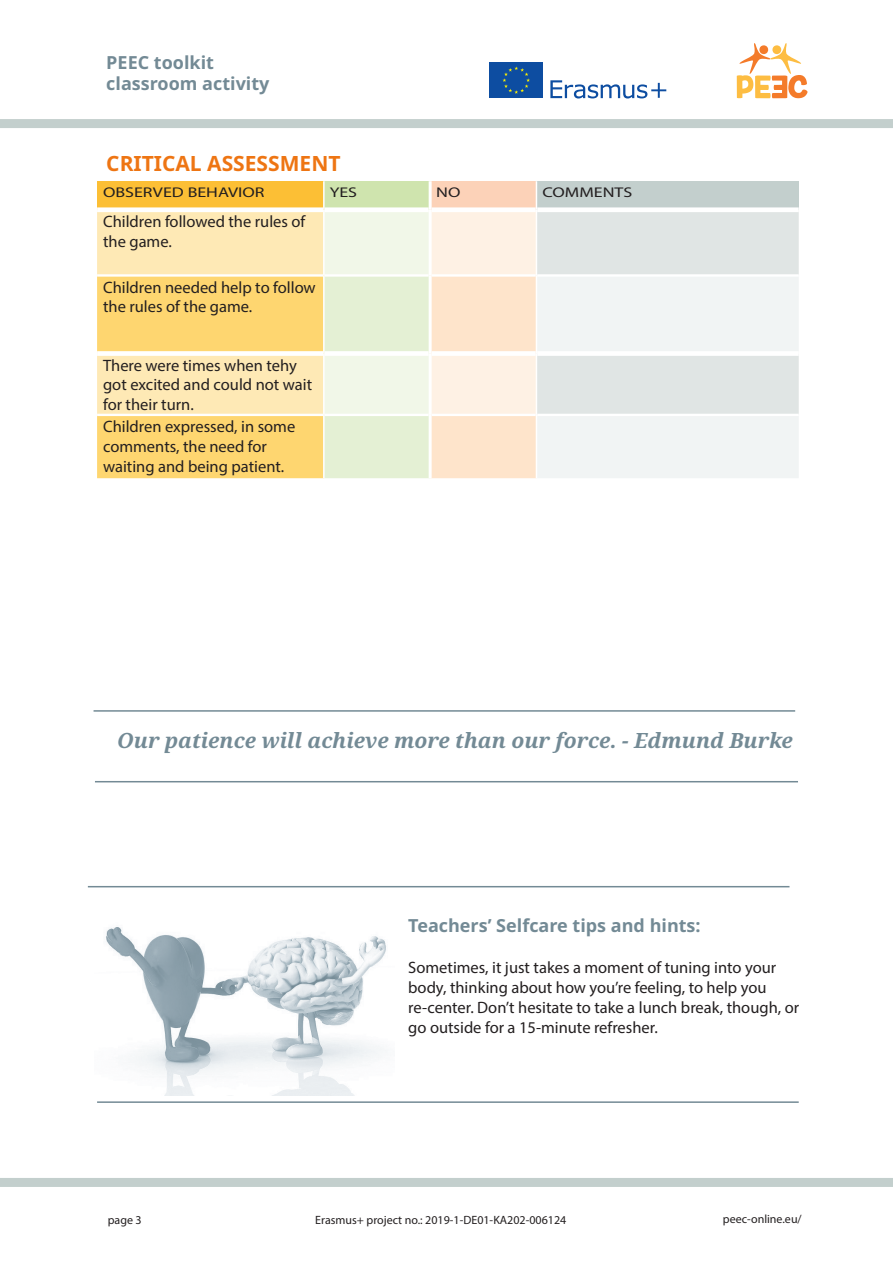
<style>
.page{position:relative;width:893px;height:1263px;background:#fff}
.page>*{position:absolute;margin:0;border:0;box-sizing:border-box;transform-origin:0 0}
.Brotschrift{font:italic 700 21px "Noto Serif";color:#738a95}
.Überschrift_2{font:700 21px "Noto Sans";color:#ee7513}
.Überschrift_3{font:700 18px/21.6px "Noto Sans";color:#738a95}
.Brotschrift-2{font:16.5px/19.8px "Myriad Pro";color:#231f20}
.Überschrift_3-2{font:16.5px/19.8px "Myriad Pro";color:#231f20}
.Überschrift_3-3{font:14.1px "Myriad Pro";color:#231f20;scale:1.28 1}
.t1{font:12px "Myriad Pro";color:#231f20}
</style>
<div class="page">
<div style="left:0;top:1178px;width:893px;height:9px;background:#c3cfcd"></div>
<svg style="left:737px;top:43px;width:71px;height:55px"></svg>
<div style="left:0;top:119px;width:893px;height:9px;background:#c3cfcd"></div>
<svg style="left:550px;top:80px;width:116px;height:19px"></svg>
<div style="left:490px;top:63px;width:53px;height:35px;background:#0d4da1"></div>
<svg style="left:502px;top:66px;width:28px;height:28px"></svg>
<div style="left:97px;top:181px;width:227px;height:29px;background:#fcbf35"></div>
<div style="left:536px;top:181px;width:263px;height:29px;background:#c3cfcd"></div>
<div style="left:97px;top:212px;width:226px;height:62px;background:#fee9b5"></div>
<div style="left:537px;top:212px;width:262px;height:62px;background:#e0e5e4"></div>
<svg style="left:97px;top:277px;width:226px;height:201px;background:#fedb84"></svg>
<svg style="left:537px;top:277px;width:262px;height:201px;fill:#f1f4f4"></svg>
<div style="left:97px;top:207px;width:226px;height:5px;background:#fff"></div>
<div style="left:537px;top:207px;width:262px;height:5px;background:#fff"></div>
<div style="left:97px;top:351px;width:226px;height:5px;background:#fff"></div>
<div style="left:537px;top:351px;width:262px;height:5px;background:#fff"></div>
<hr style="left:97px;top:414px;width:226px;height:2px;background:#fff">
<hr style="left:537px;top:414px;width:262px;height:2px;background:#fff">
<hr style="left:323px;top:181px;width:2px;height:29px;background:#fff">
<svg style="left:324px;top:181px;width:213px;height:297px;background:#f3edd8"></svg>
<hr style="left:536px;top:210px;width:1px;height:65px;background:#fff">
<hr style="left:536px;top:275px;width:1px;height:78px;background:#fff">
<hr style="left:536px;top:353px;width:1px;height:62px;background:#fff">
<hr style="left:536px;top:415px;width:1px;height:63px;background:#fff">
<hr style="left:429px;top:181px;width:3px;height:29px;background:#fff">
<hr style="left:429px;top:210px;width:3px;height:65px;background:#fff">
<hr style="left:429px;top:275px;width:3px;height:78px;background:#fff">
<hr style="left:429px;top:353px;width:3px;height:62px;background:#fff">
<hr style="left:429px;top:415px;width:3px;height:63px;background:#fff">
<hr style="left:94px;top:710px;width:701px;height:2px;background:#738a95">
<hr style="left:95px;top:781px;width:703px;height:1px;background:#738a95">
<img style="left:106px;top:927px;width:280px;height:168px">
<hr style="left:97px;top:1101px;width:702px;height:2px;background:#738a95">
<hr style="left:88px;top:886px;width:701px;height:1px;background:#738a95">
<p class="Überschrift_3" style="left:106px;top:52px;width:165px">PEEC toolkit classroom activity</p>
<p class="Überschrift_2" style="left:106px;top:149px;width:236px">CRITICAL ASSESSMENT</p>
<p class="Überschrift_3-3" style="left:103px;top:183px;width:128px">OBSERVED BEHAVIOR</p>
<p class="Überschrift_3-3" style="left:330px;top:183px;width:23px">YES</p>
<p class="Überschrift_3-3" style="left:436px;top:183px;width:20px">NO</p>
<p class="Überschrift_3-3" style="left:542px;top:183px;width:72px">COMMENTS</p>
<p class="Brotschrift-2" style="left:103px;top:211px;width:204px">Children followed the rules of the game.</p>
<p class="Brotschrift-2" style="left:103px;top:277px;width:214px">Children needed help to follow the rules of the game.</p>
<p class="Brotschrift-2" style="left:103px;top:355px;width:211px">There were times when tehy got excited and could not wait for their turn.</p>
<p class="Brotschrift-2" style="left:103px;top:416px;width:194px">Children expressed, in some comments, the need for waiting and being patient.</p>
<p class="Brotschrift" style="left:117px;top:726px;width:677px">Our patience will achieve more than our force. - Edmund Burke</p>
<p class="Überschrift_3" style="left:408px;top:915px;width:294px">Teachers’ Selfcare tips and hints:</p>
<p class="Überschrift_3-2" style="left:408px;top:957px;width:392px">Sometimes, it just takes a moment of tuning into your body, thinking about how you’re feeling, to help you re-center. Don’t hesitate to take a lunch break, though, or go outside for a 15-minute refresher.</p>
<p class="t1" style="left:108px;top:1213px;width:36px">page 3</p>
<p class="t1" style="left:315px;top:1213px;width:253px">Erasmus+ project no.: 2019-1-DE01-KA202-006124</p>
<p class="t1" style="left:723px;top:1211px;width:80px">peec-online.eu/</p>
</div>
